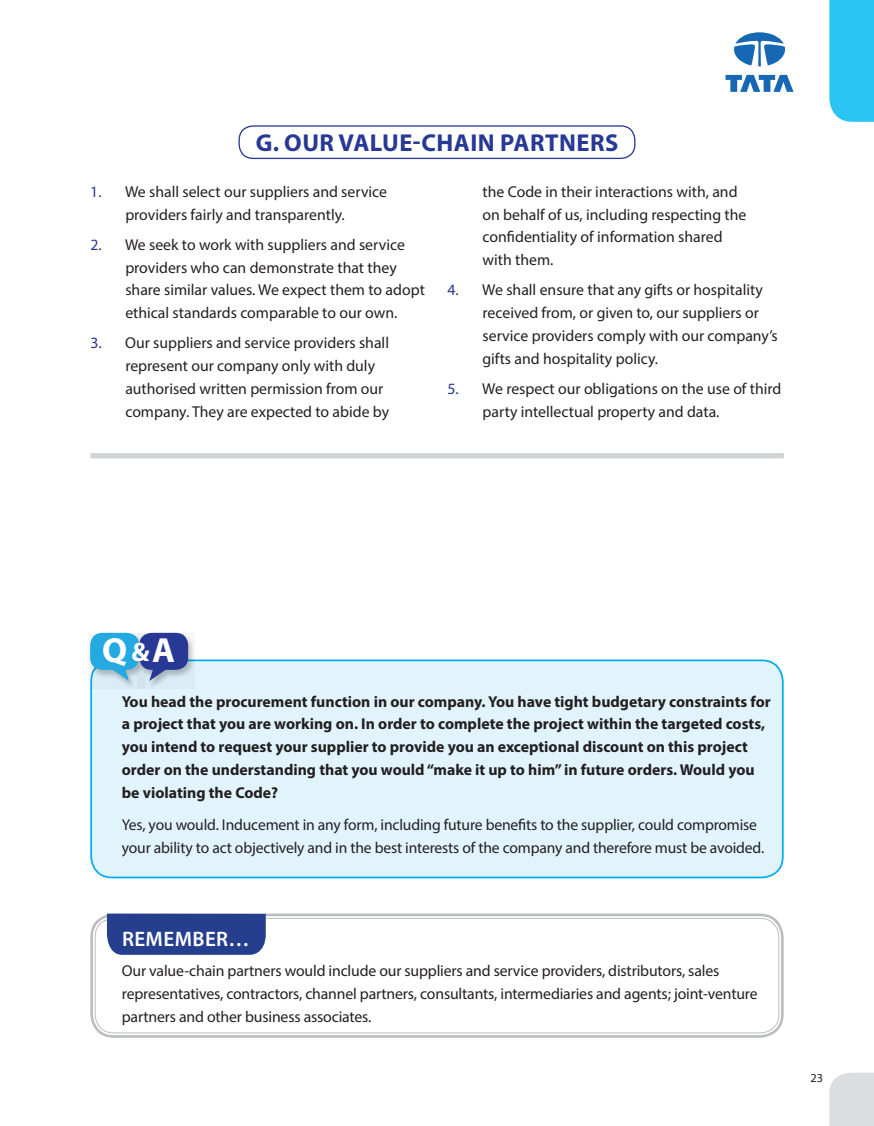
<style>
.page{position:relative;width:874px;height:1126px;background:#fff}
.page>*{position:absolute;margin:0;border:0;box-sizing:border-box;transform-origin:0 0}
.t1{font:700 35px "Myriad Pro";color:#fff}
.t2{font:700 24.5px "Myriad Pro";color:#273895}
.t3{font:600 21px "Myriad Pro";letter-spacing:.02em;color:#fff}
.t4{font:15.75px/22.8px "Myriad Pro";color:#231f20}
.t5{font:700 15.75px/22.8px "Myriad Pro";color:#231f20}
.t6{font:12.25px "Myriad Pro";color:#231f20}
.s1{color:#273895}
.s2{font-size:26.78px}
</style>
<div class="page">
<svg style="left:725px;top:75px;width:68px;height:17px"></svg>
<svg style="left:734px;top:32px;width:51px;height:34px"></svg>
<div style="left:238px;top:125px;width:397px;height:34px;border:1px solid #273895;border-radius:14px"></div>
<div style="left:91px;top:660px;width:691px;height:217px;background:#e1f4fc;border-radius:21px"></div>
<div style="left:90px;top:659px;width:693px;height:219px;border:2px solid #00aeef;border-radius:21px"></div>
<svg style="left:89px;top:649px;width:49px;height:40px"></svg>
<svg style="left:138px;top:637px;width:57px;height:52px"></svg>
<svg style="left:90px;top:633px;width:98px;height:48px;background:#4e8ac3"></svg>
<div style="left:90px;top:913px;width:693px;height:124px;border:3px solid #bcbdc0;border-radius:22px"></div>
<div style="left:95px;top:918px;width:684px;height:115px;border:1px solid #bcbdc0;border-radius:19px"></div>
<div style="left:107px;top:913px;width:159px;height:41px;background:#253f8e"></div>
<div style="left:90px;top:453px;width:693px;height:5px;background:#d1d2d4"></div>
<div style="left:829px;top:0;width:45px;height:122px;background:#2bc4f3"></div>
<svg style="left:829px;top:1072px;width:45px;height:54px;background:#dedee0"></svg>
<h2 class="t2" style="left:256px;top:126px;width:46px">G. Our</h2>
<h2 class="t2" style="left:338px;top:126px;width:16px">value</h2>
<h2 class="t2" style="left:413px;top:126px;width:24px">-chain</h2>
<h2 class="t2" style="left:500px;top:126px;width:16px">partners</h2>
<p class="t4" style="left:90px;top:180px;width:298px;text-align:center"><span class="s1">1.</span> We shall select our suppliers and service providers fairly and transparently.</p>
<p class="t4" style="left:125px;top:233px;width:301px;text-indent:-35px"><span class="s1">2.</span> We seek to work with suppliers and service providers who can demonstrate that they share similar values. We expect them to adopt ethical standards comparable to our own.</p>
<p class="t4" style="left:125px;top:331px;width:265px;text-indent:-35px"><span class="s1">3.</span> Our suppliers and service providers shall represent our company only with duly authorised written permission from our company. They are expected to abide by</p>
<p class="t4" style="left:482px;top:180px;width:265px">the Code in their interactions with, and on behalf of us, including respecting the confidentiality of information shared with them.</p>
<p class="t4" style="left:482px;top:278px;width:297px;text-indent:-35px"><span class="s1">4.</span> We shall ensure that any gifts or hospitality received from, or given to, our suppliers or service providers comply with our company’s gifts and hospitality policy.</p>
<p class="t4" style="left:482px;top:377px;width:300px;text-indent:-35px"><span class="s1">5.</span> We respect our obligations on the use of third party intellectual property and data.</p>
<h1 class="t1" style="left:102px;top:627px;width:75px">Q<span class="s2">&amp;</span>A</h1>
<p class="t5" style="left:122px;top:689px;width:650px;text-indent:8px">ou head the procurement function in our company. You have tight budgetary constraints for a project that you are working on. In order to complete the project within the targeted costs, you intend to request your supplier to provide you an exceptional discount on this project order on the understanding that you would “make it up to him” in future orders. Would you be violating the Code?</p>
<p class="t4" style="left:122px;top:813px;width:644px">Yes, you would. Inducement in any form, including future benefits to the supplier, could compromise your ability to act objectively and in the best interests of the company and therefore must be avoided.</p>
<p class="t5" style="left:90px;top:689px;width:15px">Y</p>
<h3 class="t3" style="left:122px;top:925px;width:129px">REMEMBER…</h3>
<p class="t4" style="left:122px;top:959px;width:637px">Our value-chain partners would include our suppliers and service providers, distributors, sales representatives, contractors, channel partners, consultants, intermediaries and agents; joint-venture partners and other business associates.</p>
<p class="t6" style="left:810px;top:1070px;width:14px">23</p>
</div>
